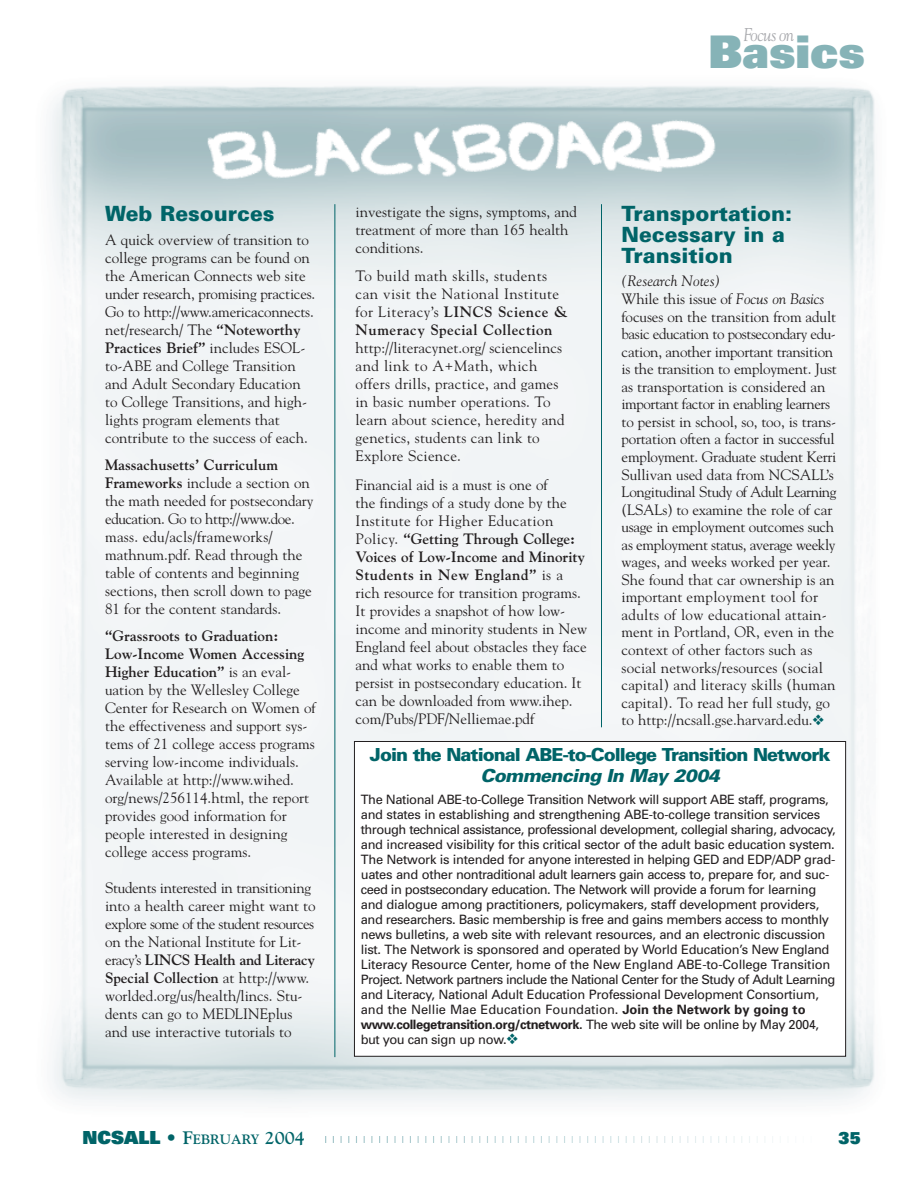
<style>
.page{position:relative;width:918px;height:1188px;background:#fff}
.page>*{position:absolute;margin:0;border:0;box-sizing:border-box;transform-origin:0 0}
.t1{font:900 45px "Univers";color:#86b3b7}
.t2{font:900 21px/21px "Univers";color:#006468}
.t3{font:italic 18.3px "Goudy";letter-spacing:-.03em;color:#a8a9ad;scale:.9 1}
.t4{font:900 18px "Univers";letter-spacing:-.055em;color:#006468}
.t5{font:900 18px "Univers";color:#006468}
.t6{font:italic 900 18px "Univers";color:#006468}
.t7{font:900 16.5px "Univers";color:#006468;scale:.95 1}
.t8{font:15px/18px "Goudy";color:#231f20}
.t9{font:15px/18px "Goudy";letter-spacing:.03em;color:#231f20}
.t10{font:12.9px/15px "Univers";letter-spacing:-.02em;color:#231f20}
.s1{font-weight:700}
.s2{font-style:italic}
.s3{color:#006468}
.s4{font-family:"Goudy";font-weight:700}
.s5{font-family:"Goudy";font-weight:700;font-size:13.5px}
</style>
<div class="page">
<img style="left:50px;top:86px;width:825px;height:1057px">
<hr style="left:334px;top:204px;width:1px;height:853px;background:#006468">
<hr style="left:601px;top:204px;width:1px;height:523px;background:#006468">
<svg style="left:394px;top:1136px;width:2px;height:7px"></svg>
<svg style="left:448px;top:1136px;width:2px;height:7px"></svg>
<svg style="left:525px;top:1136px;width:2px;height:7px"></svg>
<svg style="left:579px;top:1136px;width:2px;height:7px"></svg>
<svg style="left:656px;top:1136px;width:2px;height:7px"></svg>
<svg style="left:710px;top:1136px;width:2px;height:7px"></svg>
<svg style="left:787px;top:1136px;width:2px;height:7px"></svg>
<div style="left:355px;top:742px;width:490px;height:314px;background:#fff"></div>
<div style="left:354px;top:741px;width:492px;height:316px;border:1px solid #231f20"></div>
<p class="t3" style="left:743px;top:28px;width:58px">Focus on</p>
<h1 class="t1" style="left:709px;top:36px;width:158px">Basics</h1>
<h2 class="t2" style="left:105px;top:205px;width:171px">Web Resources</h2>
<p class="t8" style="left:105px;top:232px;width:212px">A quick overview of transition to college programs can be found on the American Connects web site under research, promising practices.<br>Go to http://www.americaconnects. net/research/ The <span class="s1">“Noteworthy<br>Practices Brief”</span> includes ESOL&shy;to-ABE and College Transition and Adult Secondary Education to College Transitions, and high&shy;lights program elements that contribute to the success of each.</p>
<p class="t8" style="left:105px;top:457px;width:210px"><span class="s1">Massachusetts’ Curriculum<br>Frameworks</span> include a section on the math needed for postsecondary education. Go to http://www.doe. mass. edu/acls/frameworks/ mathnum.pdf. Read through the table of contents and beginning sections, then scroll down to page<br>81 for the content standards.</p>
<p class="t8" style="left:105px;top:628px;width:212px"><span class="s1">“Grassroots to Graduation:<br>Low-Income Women Accessing<br>Higher Education”</span> is an eval&shy;uation by the Wellesley College<br>Center for Research on Women of the effectiveness and support sys&shy;tems of 21 college access programs serving low-income individuals.<br>Available at http://www.wihed. org/news/256114.html, the report provides good information for people interested in designing college access programs.</p>
<p class="t8" style="left:105px;top:880px;width:212px">Students interested in transitioning into a health career might want to explore some of the student resources on the National Institute for Lit&shy;eracy’s <span class="s1">LINCS Health and Literacy Special Collection</span> at http://www. worlded.org/us/health/lincs. Stu&shy;dents can go to MEDLINEplus and use interactive tutorials to</p>
<p class="t8" style="left:356px;top:204px;width:223px">investigate the signs, symptoms, and treatment of more than 165 health conditions.</p>
<p class="t9" style="left:356px;top:268px;width:213px">To build math skills, students can visit the National Institute for Literacy’s <span class="s1">LINCS Science &amp;<br>Numeracy Special Collection</span></p>
<p class="t8" style="left:356px;top:340px;width:211px">http://literacynet.org/ sciencelincs and link to A+Math, which offers drills, practice, and games in basic number operations. To learn about science, heredity and genetics, students can link to<br>Explore Science.</p>
<p class="t8" style="left:356px;top:477px;width:233px">Financial aid is a must is one of<br>the findings of a study done by the Institute for Higher Education Policy. <span class="s1">“Getting Through College:<br>Voices of Low-Income and Minority Students in New England”</span> is a rich resource for transition programs.<br>It provides a snapshot of how low&shy;income and minority students in New England feel about obstacles they face and what works to enable them to persist in postsecondary education. It can be downloaded from www.ihep. com/Pubs/PDF/Nelliemae.pdf</p>
<h2 class="t2" style="left:622px;top:205px;width:172px">Transportation:<br>Necessary in a<br>Transition</h2>
<p class="t8" style="left:622px;top:274px;width:217px;line-height:17.5px"><span class="s2">(Research Notes)<br></span>While this issue of <span class="s2">Focus on Basics </span>focuses on the transition from adult basic education to postsecondary edu&shy;cation, another important transition is the transition to employment. Just as transportation is considered an important factor in enabling learners to persist in school, so, too, is trans&shy;portation often a factor in successful employment. Graduate student Kerri Sullivan used data from NCSALL’s Longitudinal Study of Adult Learning (LSALs) to examine the role of car usage in employment outcomes such as employment status, average weekly wages, and weeks worked per year.<br>She found that car ownership is an important employment tool for adults of low educational attain&shy;ment in Portland, OR, even in the context of other factors such as social networks/resources (social capital) and literacy skills (human capital). To read her full study, go to http://ncsall.gse.harvard.edu.<span class="s3">❖</span></p>
<p class="t4" style="left:370px;top:748px;width:462px">Join the National ABE-to-College Transition Network</p>
<p class="t6" style="left:480px;top:769px;width:244px">Commencing In May 2004</p>
<p class="t10" style="left:361px;top:794px;width:476px">The National ABE-to-College Transition Network will support ABE staff, programs, and states in establishing and strengthening ABE-to-college transition services through technical assistance, professional development, collegial sharing, advocacy, and increased visibility for this critical sector of the adult basic education system.<br>The Network is intended for anyone interested in helping GED and EDP/ADP grad&shy;uates and other nontraditional adult learners gain access to, prepare for, and suc&shy;ceed in postsecondary education. The Network will provide a forum for learning and dialogue among practitioners, policymakers, staff development providers, and researchers. Basic membership is free and gains members access to monthly news bulletins, a web site with relevant resources, and an electronic discussion list. The Network is sponsored and operated by World Education’s New England Literacy Resource Center, home of the New England ABE-to-College Transition Project. Network partners include the National Center for the Study of Adult Learning and Literacy, National Adult Education Professional Development Consortium, and the Nellie Mae Education Foundation. <span class="s1">Join the Network by going to www.collegetransition.org/ctnetwork.</span> The web site will be online by May 2004, but you can sign up now.<span class="s3">❖</span></p>
<p class="t5" style="left:82px;top:1131px;width:224px">NCSALL • <span class="s4">F</span><span class="s5">EBRUARY</span> <span class="s4">2004</span></p>
<p class="t7" style="left:839px;top:1132px;width:25px">35</p>
</div>
